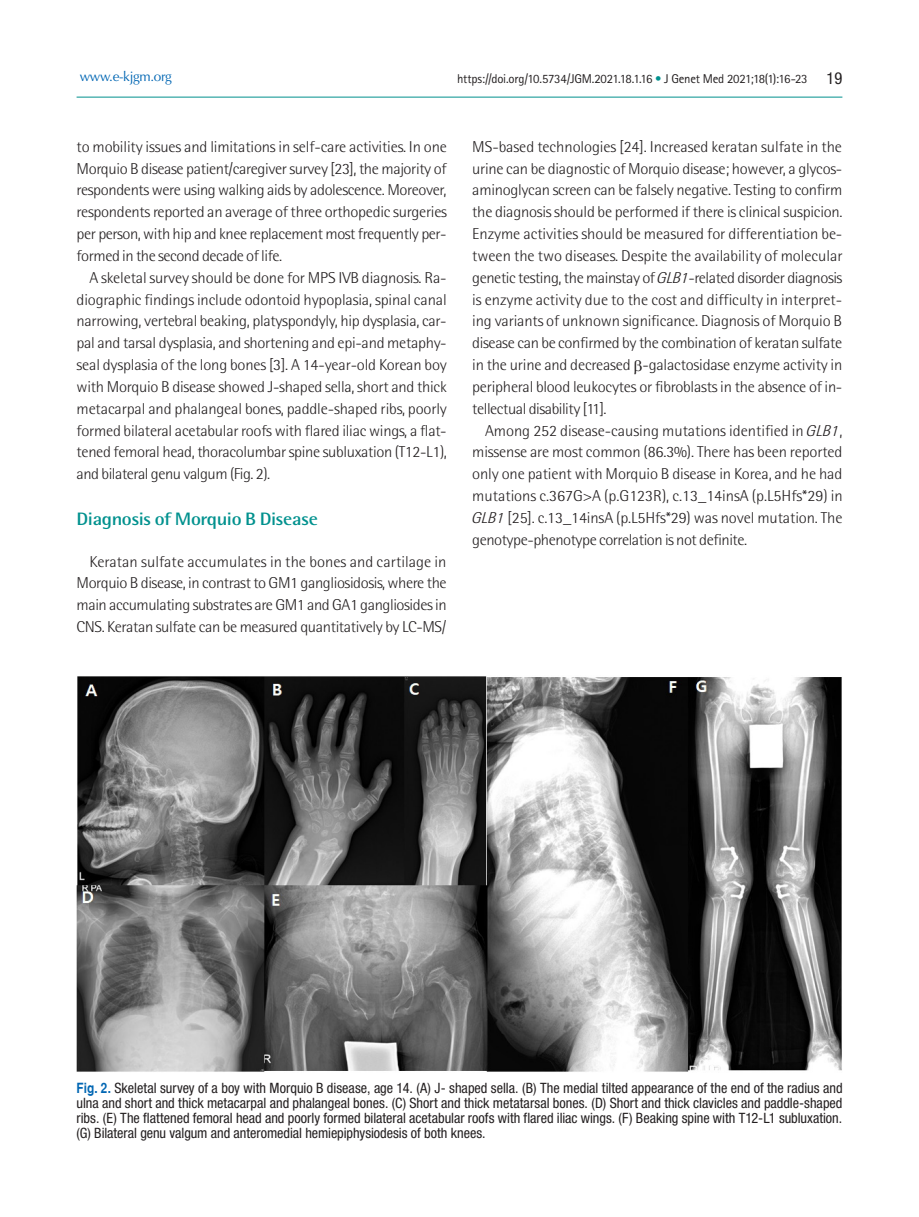
<style>
.page{position:relative;width:919px;height:1217px;background:#fff}
.page>*{position:absolute;margin:0;border:0;box-sizing:border-box;transform-origin:0 0}
.서론_1{font:700 18px "Rotis Semi Sans Std";letter-spacing:-.02em;color:#00918e;scale:1.1 1}
.본문{font:300 15.75px/21.8px "Rotis Semi Sans Std";letter-spacing:-.025em;color:#231f20;text-align:justify;scale:1.05 1}
.표그림제목{font:condensed 14.25px/15px "Helvetica Neue";letter-spacing:-.005em;color:#231f20;text-align:justify}
.t1{font:13.5px "Optima LT Std";letter-spacing:-.025em;color:#0166b3}
.t2{font:12.75px "Rotis Sans Serif Std";letter-spacing:-.015em;color:#231f20}
.s1{color:#00918e}
.s2{font-family:"Helvetica Neue";font-stretch:condensed;font-size:16.5px}
.s3{font-style:italic}
.s4{font-family:"Helvetica";font-weight:700;color:#0166b3}
</style>
<div class="page">
<hr style="left:77px;top:97px;width:765px;height:1px;background:#00918e">
<img style="left:77px;top:676px;width:765px;height:396px">
<p class="t1" style="left:80px;top:69px;width:94px">www.e-kjgm.org</p>
<p class="t2" style="left:457px;top:71px;width:387px">https://doi.org/10.5734/JGM.2021.18.1.16 <span class="s1">•</span> J Genet Med 2021;18(1):16-23 <span class="s2">19</span></p>
<p class="본문" style="left:77px;top:135px;width:354px">to mobility issues and limitations in self-care activities. In one Morquio B disease patient/caregiver survey [23], the majority of respondents were using walking aids by adolescence. Moreover, respondents reported an average of three orthopedic surgeries per person, with hip and knee replacement most frequently per&shy;formed in the second decade of life.</p>
<p class="본문" style="left:77px;top:266px;width:354px;text-indent:13px">A skeletal survey should be done for MPS IVB diagnosis. Ra&shy;diographic findings include odontoid hypoplasia, spinal canal narrowing, vertebral beaking, platyspondyly, hip dysplasia, car&shy;pal and tarsal dysplasia, and shortening and epi-and metaphy&shy;seal dysplasia of the long bones [3]. A 14-year-old Korean boy with Morquio B disease showed J-shaped sella, short and thick metacarpal and phalangeal bones, paddle-shaped ribs, poorly formed bilateral acetabular roofs with flared iliac wings, a flat&shy;tened femoral head, thoracolumbar spine subluxation (T12-L1), and bilateral genu valgum (Fig. 2).</p>
<p class="서론_1" style="left:77px;top:507px;width:221px">Diagnosis of Morquio B Disease</p>
<p class="본문" style="left:77px;top:550px;width:354px;text-indent:13px">Keratan sulfate accumulates in the bones and cartilage in Morquio B disease, in contrast to GM1 gangliosidosis, where the main accumulating substrates are GM1 and GA1 gangliosides in CNS. Keratan sulfate can be measured quantitatively by LC-MS/</p>
<p class="본문" style="left:472px;top:135px;width:354px">MS-based technologies [24]. Increased keratan sulfate in the urine can be diagnostic of Morquio disease; however, a glycos&shy;aminoglycan screen can be falsely negative. Testing to confirm the diagnosis should be performed if there is clinical suspicion.<br>Enzyme activities should be measured for differentiation be&shy;tween the two diseases. Despite the availability of molecular genetic testing, the mainstay of <span class="s3">GLB1</span>-related disorder diagnosis is enzyme activity due to the cost and difficulty in interpret&shy;ing variants of unknown significance. Diagnosis of Morquio B disease can be confirmed by the combination of keratan sulfate in the urine and decreased -galactosidase enzyme activity in peripheral blood leukocytes or fibroblasts in the absence of in&shy;tellectual disability [11].</p>
<p class="본문" style="left:471px;top:419px;width:356px;text-indent:14px">Among 252 disease-causing mutations identified in <span class="s3">GLB1</span>, missense are most common (86.3%). There has been reported only one patient with Morquio B disease in Korea, and he had mutations c.367G&gt;A (p.G123R), c.13_14insA (p.L5Hfs*29) in <span class="s3">GLB1</span> [25]. c.13_14insA (p.L5Hfs*29) was novel mutation. The genotype-phenotype correlation is not definite.</p>
<p class="표그림제목" style="left:77px;top:1080px;width:767px"><span class="s4">Fig. 2.</span> Skeletal survey of a boy with Morquio B disease, age 14. (A) J- shaped sella. (B) The medial tilted appearance of the end of the radius and ulna and short and thick metacarpal and phalangeal bones. (C) Short and thick metatarsal bones. (D) Short and thick clavicles and paddle-shaped ribs. (E) The flattened femoral head and poorly formed bilateral acetabular roofs with flared iliac wings. (F) Beaking spine with T12-L1 subluxation. (G) Bilateral genu valgum and anteromedial hemiepiphysiodesis of both knees.</p>
</div>
